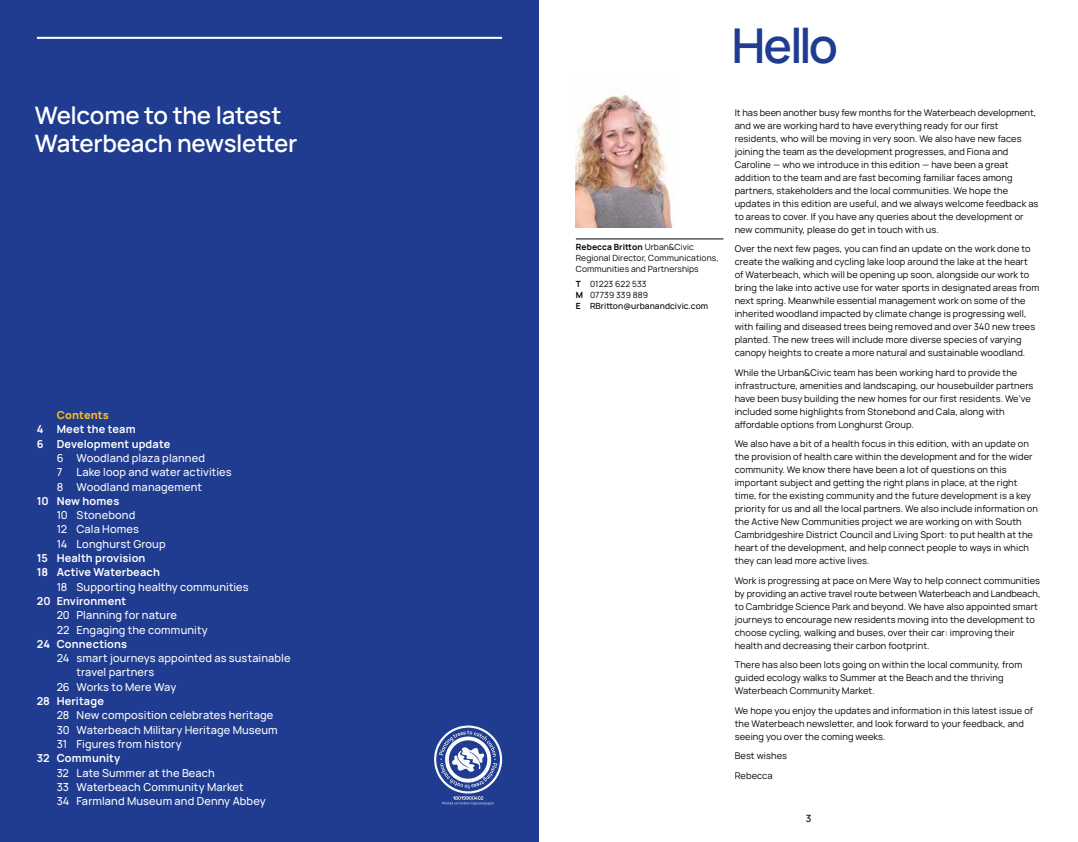
<style>
.page{position:relative;width:1078px;height:842px;background:#fff}
.page>*{position:absolute;margin:0;border:0;box-sizing:border-box;transform-origin:0 0}
.t1{font:600 48px "Manrope";letter-spacing:-.055em;color:#1f3c90}
.t2{font:600 24px/28.8px "Manrope";letter-spacing:-.015em;color:#fff}
.t3{font:500 11px/14.3px "Manrope";letter-spacing:.01em;color:#fff}
.t4{font:700 11px/14.3px "Manrope";letter-spacing:.01em;color:#fff}
.t5{font:800 11px "Manrope";letter-spacing:.01em;color:#fbbb21}
.t6{font:500 10px "Manrope";color:#000}
.t7{font:9.2px/13px "Manrope";letter-spacing:.01em;color:#000}
.t8{font:8.5px/11px "Manrope";letter-spacing:.01em;color:#000}
.t9{font:500 8.5px/11px "Manrope";letter-spacing:.01em;color:#000}
.s1{font-weight:700}
.s2{font-weight:400}
</style>
<div class="page">
<div style="left:0;top:0;width:539px;height:842px;background:#1f3c90"></div>
<img style="left:575px;top:93px;width:98px;height:135px">
<hr style="left:575px;top:239px;width:148px;height:1px;background:#000">
<hr style="left:37px;top:37px;width:465px;height:2px;background:#fff">
<svg style="left:434px;top:725px;width:68px;height:80px"></svg>
<h2 class="t2" style="left:35px;top:99px;width:264px">Welcome to the latest<br>Waterbeach newsletter</h2>
<p class="t5" style="left:57px;top:405px;width:54px">Contents</p>
<p class="t4" style="left:37px;top:421px;width:135px">4 Meet the team<br>6 Development update</p>
<p class="t3" style="left:57px;top:450px;width:150px">6 Woodland plaza planned<br>7</p>
<p class="t3" style="left:57px;top:464px;width:176px;text-indent:20px">Lake loop and water activities<br>8 Woodland management</p>
<p class="t4" style="left:37px;top:493px;width:84px">10 New homes</p>
<p class="t3" style="left:57px;top:507px;width:110px">10 Stonebond<br>12 Cala Homes<br>14 Longhurst Group</p>
<p class="t4" style="left:37px;top:550px;width:124px">15 Health provision<br>18 Active Waterbeach</p>
<p class="t3" style="left:57px;top:579px;width:193px">18 Supporting healthy communities</p>
<p class="t4" style="left:37px;top:593px;width:91px">20 Environment</p>
<p class="t3" style="left:57px;top:607px;width:152px">20 Planning for nature<br>22 Engaging the community</p>
<p class="t4" style="left:37px;top:636px;width:92px">24 Connections</p>
<p class="t3" style="left:57px;top:650px;width:235px">24 smart journeys appointed as sustainable</p>
<p class="t3" style="left:77px;top:664px;width:79px">travel partners</p>
<p class="t3" style="left:57px;top:679px;width:121px">26 Works to Mere Way</p>
<p class="t4" style="left:37px;top:693px;width:69px">28 Heritage</p>
<p class="t3" style="left:57px;top:707px;width:222px">28 New composition celebrates heritage<br>30 Waterbeach Military Heritage Museum<br>31 Figures from history</p>
<p class="t4" style="left:37px;top:750px;width:85px">32 Community</p>
<p class="t3" style="left:57px;top:765px;width:210px">32 Late Summer at the Beach<br>33 Waterbeach Community Market<br>34 Farmland Museum and Denny Abbey</p>
<h1 class="t1" style="left:731px;top:7px;width:108px">Hello</h1>
<p class="t8" style="left:575px;top:241px;width:144px"><span class="s1">Rebecca Britton</span> Urban&amp;Civic<br>Regional Director, Communications,<br>Communities and Partnerships</p>
<p class="t9" style="left:575px;top:278px;width:134px"><span class="s1">T</span> <span class="s2">01223 622 533<br></span><span class="s1">M</span> <span class="s2">07739 339 889<br></span><span class="s1">E</span> RBritton@urbanandcivic.com</p>
<p class="t7" style="left:734px;top:105px;width:305px">It has been another busy few months for the Waterbeach development, and we are working hard to have everything ready for our first residents, who will be moving in very soon. We also have new faces joining the team as the development progresses, and Fiona and Caroline — who we introduce in this edition — have been a great addition to the team and are fast becoming familiar faces among partners, stakeholders and the local communities. We hope the updates in this edition are useful, and we always welcome feedback as to areas to cover. If you have any queries about the development or new community, please do get in touch with us.</p>
<p class="t7" style="left:734px;top:242px;width:306px">Over the next few pages, you can find an update on the work done to create the walking and cycling lake loop around the lake at the heart<br>of Waterbeach, which will be opening up soon, alongside our work to bring the lake into active use for water sports in designated areas from next spring. Meanwhile essential management work on some of the inherited woodland impacted by climate change is progressing well, with failing and diseased trees being removed and over 340 new trees planted. The new trees will include more diverse species of varying canopy heights to create a more natural and sustainable woodland.</p>
<p class="t7" style="left:734px;top:365px;width:300px">While the Urban&amp;Civic team has been working hard to provide the infrastructure, amenities and landscaping, our housebuilder partners have been busy building the new homes for our first residents. We’ve included some highlights from Stonebond and Cala, along with affordable options from Longhurst Group.</p>
<p class="t7" style="left:734px;top:437px;width:305px">We also have a bit of a health focus in this edition, with an update on the provision of health care within the development and for the wider community. We know there have been a lot of questions on this important subject and getting the right plans in place, at the right time, for the existing community and the future development is a key priority for us and all the local partners. We also include information on the Active New Communities project we are working on with South Cambridgeshire District Council and Living Sport: to put health at the heart of the development, and help connect people to ways in which they can lead more active lives.</p>
<p class="t7" style="left:734px;top:573px;width:307px">Work is progressing at pace on Mere Way to help connect communities by providing an active travel route between Waterbeach and Landbeach, to Cambridge Science Park and beyond. We have also appointed smart journeys to encourage new residents moving into the development to choose cycling, walking and buses, over their car: improving their health and decreasing their carbon footprint.</p>
<p class="t7" style="left:734px;top:658px;width:289px">There has also been lots going on within the local community, from guided ecology walks to Summer at the Beach and the thriving<br>Waterbeach Community Market.</p>
<p class="t7" style="left:734px;top:703px;width:300px">We hope you enjoy the updates and information in this latest issue of the Waterbeach newsletter, and look forward to your feedback, and seeing you over the coming weeks.</p>
<p class="t7" style="left:734px;top:745px;width:54px;line-height:19.5px">Best wishes<br>Rebecca</p>
<p class="t6" style="left:805px;top:811px;width:7px">3</p>
</div>
